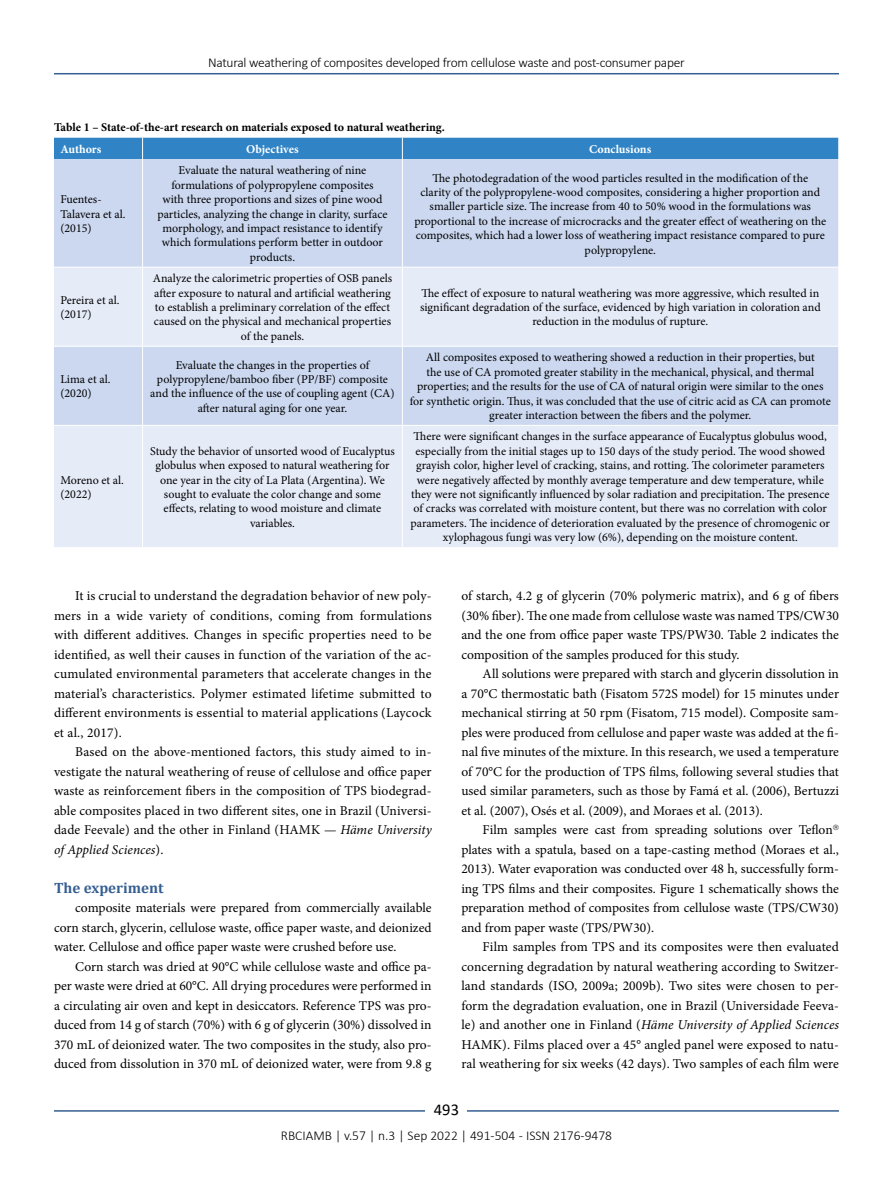
<style>
.page{position:relative;width:893px;height:1191px;background:#fff}
.page>*{position:absolute;margin:0;border:0;box-sizing:border-box;transform-origin:0 0}
.t1{font:16.5px "Calibri";color:#000}
.t2{font:700 15px "Cambria";color:#365f92}
.t3{font:13.5px/19.5px "Minion Pro";color:#000;text-align:justify}
.t4{font:300 13.5px "Calibri";letter-spacing:-.02em;color:#000}
.t5{font:300 13.5px "Calibri";color:#000}
.t6{font:12px/14.4px "Minion Pro";color:#000;text-align:center}
.t7{font:700 12px "Minion Pro";color:#000}
.t8{font:700 12px "Minion Pro";color:#fff}
.s1{font-style:italic}
</style>
<div class="page">
<hr style="left:54px;top:73px;width:785px;height:1px;background:#365f92">
<hr style="left:54px;top:1110px;width:785px;height:1px;background:#365f92">
<div style="left:426px;top:1096px;width:41px;height:26px;background:#fff"></div>
<div style="left:54px;top:159px;width:784px;height:108px;background:#cbd8f0"></div>
<svg style="left:54px;top:268px;width:784px;height:279px;background:#dee5f5"></svg>
<div style="left:54px;top:138px;width:784px;height:21px;background:#3084c6"></div>
<hr style="left:142px;top:159px;width:1px;height:108px;background:#fff">
<hr style="left:402px;top:159px;width:1px;height:108px;background:#fff">
<hr style="left:142px;top:267px;width:1px;height:79px;background:#fff">
<hr style="left:402px;top:267px;width:1px;height:79px;background:#fff">
<hr style="left:54px;top:346px;width:89px;height:1px;background:#fff">
<hr style="left:143px;top:346px;width:259px;height:1px;background:#fff">
<hr style="left:142px;top:346px;width:1px;height:79px;background:#fff">
<hr style="left:402px;top:346px;width:436px;height:1px;background:#fff">
<hr style="left:402px;top:346px;width:1px;height:79px;background:#fff">
<hr style="left:54px;top:425px;width:89px;height:1px;background:#fff">
<hr style="left:143px;top:425px;width:259px;height:1px;background:#fff">
<hr style="left:142px;top:426px;width:1px;height:121px;background:#fff">
<hr style="left:402px;top:425px;width:436px;height:1px;background:#fff">
<hr style="left:402px;top:426px;width:1px;height:121px;background:#fff">
<p class="t4" style="left:208px;top:54px;width:478px">Natural weathering of composites developed from cellulose waste and post-consumer paper</p>
<p class="t7" style="left:54px;top:119px;width:392px">Table 1 – State-of-the-art research on materials exposed to natural weathering.</p>
<p class="t8" style="left:60px;top:140px;width:42px">Authors</p>
<p class="t8" style="left:246px;top:140px;width:54px">Objectives</p>
<p class="t8" style="left:589px;top:140px;width:64px">Conclusions</p>
<p class="t6" style="left:60px;top:192px;width:67px;text-align:left">Fuentes-<br>Talavera et al. (2015)</p>
<p class="t6" style="left:157px;top:163px;width:232px">Evaluate the natural weathering of nine formulations of polypropylene composites<br>with three proportions and sizes of pine wood particles, analyzing the change in clarity, surface morphology, and impact resistance to identify which formulations perform better in outdoor products.</p>
<p class="t6" style="left:414px;top:170px;width:413px">The photodegradation of the wood particles resulted in the modification of the<br>clarity of the polypropylene-wood composites, considering a higher proportion and smaller particle size. The increase from 40 to 50% wood in the formulations was proportional to the increase of microcracks and the greater effect of weathering on the composites, which had a lower loss of weathering impact resistance compared to pure polypropylene.</p>
<p class="t6" style="left:60px;top:293px;width:61px;text-align:left">Pereira et al. (2017)</p>
<p class="t6" style="left:60px;top:372px;width:52px;text-align:left">Lima et al. (2020)</p>
<p class="t6" style="left:60px;top:473px;width:65px;text-align:left">Moreno et al. (2022)</p>
<p class="t6" style="left:153px;top:271px;width:241px">Analyze the calorimetric properties of OSB panels after exposure to natural and artificial weathering to establish a preliminary correlation of the effect caused on the physical and mechanical properties of the panels.</p>
<p class="t6" style="left:420px;top:286px;width:402px">The effect of exposure to natural weathering was more aggressive, which resulted in significant degradation of the surface, evidenced by high variation in coloration and reduction in the modulus of rupture.</p>
<p class="t6" style="left:150px;top:357px;width:246px">Evaluate the changes in the properties of polypropylene/bamboo fiber (PP/BF) composite and the influence of the use of coupling agent (CA) after natural aging for one year.</p>
<p class="t6" style="left:410px;top:350px;width:422px">All composites exposed to weathering showed a reduction in their properties, but<br>the use of CA promoted greater stability in the mechanical, physical, and thermal properties; and the results for the use of CA of natural origin were similar to the ones for synthetic origin. Thus, it was concluded that the use of citric acid as CA can promote greater interaction between the fibers and the polymer.</p>
<p class="t6" style="left:150px;top:444px;width:246px">Study the behavior of unsorted wood of Eucalyptus globulus when exposed to natural weathering for one year in the city of La Plata (Argentina). We sought to evaluate the color change and some effects, relating to wood moisture and climate variables.</p>
<p class="t6" style="left:411px;top:429px;width:421px">There were significant changes in the surface appearance of Eucalyptus globulus wood, especially from the initial stages up to 150 days of the study period. The wood showed grayish color, higher level of cracking, stains, and rotting. The colorimeter parameters were negatively affected by monthly average temperature and dew temperature, while they were not significantly influenced by solar radiation and precipitation. The presence of cracks was correlated with moisture content, but there was no correlation with color parameters. The incidence of deterioration evaluated by the presence of chromogenic or xylophagous fungi was very low (6%), depending on the moisture content.</p>
<p class="t3" style="left:54px;top:586px;width:379px;text-indent:21px">It is crucial to understand the degradation behavior of new poly&shy;mers in a wide variety of conditions, coming from formulations with different additives. Changes in specific properties need to be identified, as well their causes in function of the variation of the ac&shy;cumulated environmental parameters that accelerate changes in the material’s characteristics. Polymer estimated lifetime submitted to different environments is essential to material applications (Laycock et al., 2017).</p>
<p class="t3" style="left:54px;top:742px;width:379px;text-indent:21px">Based on the above-mentioned factors, this study aimed to in&shy;vestigate the natural weathering of reuse of cellulose and office paper waste as reinforcement fibers in the composition of TPS biodegrad&shy;able composites placed in two different sites, one in Brazil (Universi&shy;dade Feevale) and the other in Finland (HAMK — <span class="s1">Häme University of Applied Sciences</span>).</p>
<p class="t2" style="left:54px;top:877px;width:111px">The experiment</p>
<p class="t3" style="left:54px;top:898px;width:379px;text-indent:21px">composite materials were prepared from commercially available corn starch, glycerin, cellulose waste, office paper waste, and deionized water. Cellulose and office paper waste were crushed before use.</p>
<p class="t3" style="left:54px;top:956px;width:379px;text-indent:21px">Corn starch was dried at 90°C while cellulose waste and office pa&shy;per waste were dried at 60°C. All drying procedures were performed in a circulating air oven and kept in desiccators. Reference TPS was pro&shy;duced from 14 g of starch (70%) with 6 g of glycerin (30%) dissolved in 370 mL of deionized water. The two composites in the study, also pro&shy;duced from dissolution in 370 mL of deionized water, were from 9.8 g</p>
<p class="t3" style="left:461px;top:586px;width:379px">of starch, 4.2 g of glycerin (70% polymeric matrix), and 6 g of fibers (30% fiber). The one made from cellulose waste was named TPS/CW30 and the one from office paper waste TPS/PW30. Table 2 indicates the composition of the samples produced for this study.</p>
<p class="t3" style="left:461px;top:664px;width:379px;text-indent:21px">All solutions were prepared with starch and glycerin dissolution in a 70°C thermostatic bath (Fisatom 572S model) for 15 minutes under mechanical stirring at 50 rpm (Fisatom, 715 model). Composite sam&shy;ples were produced from cellulose and paper waste was added at the fi&shy;nal five minutes of the mixture. In this research, we used a temperature of 70°C for the production of TPS films, following several studies that used similar parameters, such as those by Famá et al. (2006), Bertuzzi et al. (2007), Osés et al. (2009), and Moraes et al. (2013).</p>
<p class="t3" style="left:461px;top:820px;width:379px;text-align:left;text-indent:21px">Film samples were cast from spreading solutions over Teflon plates with a spatula, based on a tape-casting method (Moraes et al., 2013). Water evaporation was conducted over 48 h, successfully form&shy;ing TPS films and their composites. Figure 1 schematically shows the preparation method of composites from cellulose waste (TPS/CW30) and from paper waste (TPS/PW30).</p>
<p class="t3" style="left:461px;top:937px;width:379px;text-indent:21px">Film samples from TPS and its composites were then evaluated concerning degradation by natural weathering according to Switzer&shy;land standards (ISO, 2009a; 2009b). Two sites were chosen to per&shy;form the degradation evaluation, one in Brazil (Universidade Feeva&shy;le) and another one in Finland (<span class="s1">Häme University of Applied Sciences </span>HAMK). Films placed over a 45° angled panel were exposed to natu&shy;ral weathering for six weeks (42 days). Two samples of each film were</p>
<p class="t1" style="left:434px;top:1098px;width:27px">493</p>
<p class="t5" style="left:281px;top:1126px;width:333px">RBCIAMB | v.57 | n.3 | Sep 2022 | 491-504 - ISSN 2176-9478</p>
</div>
